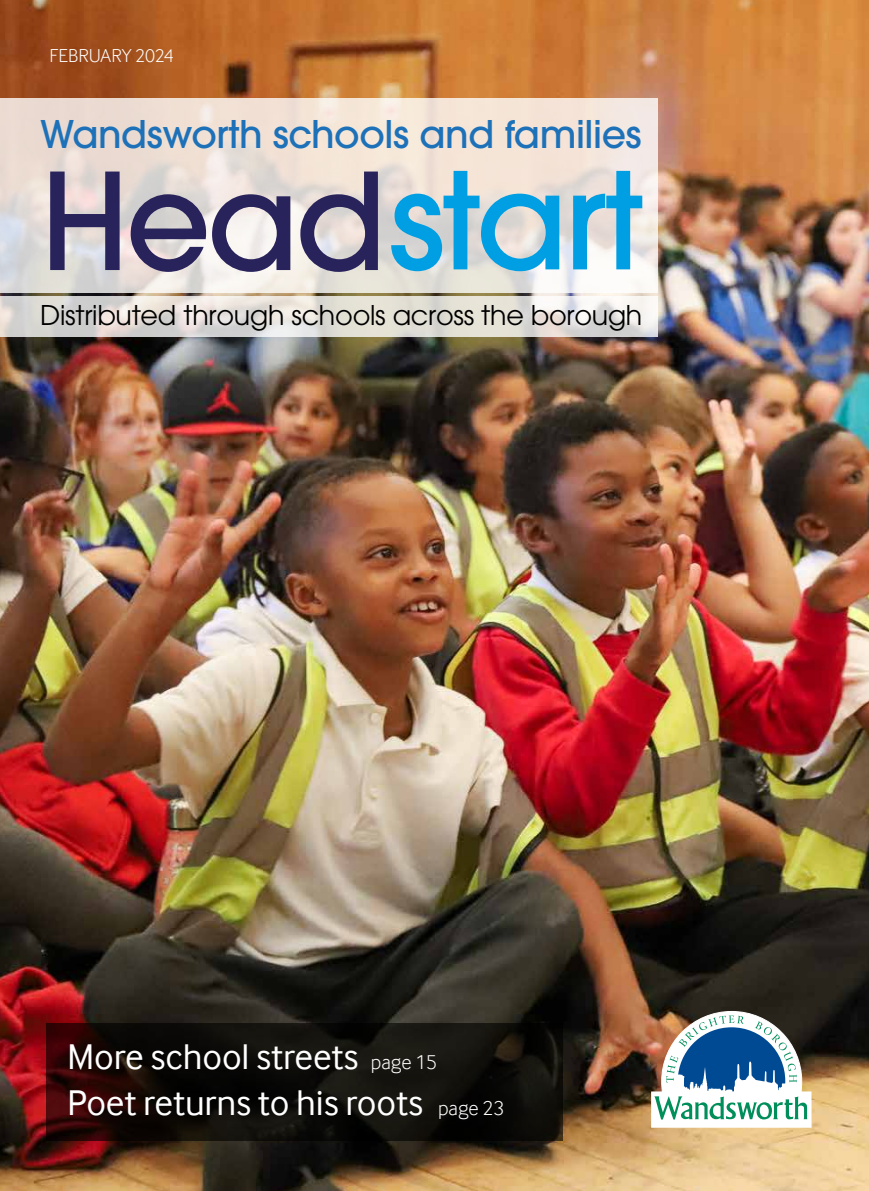
<style>
.page{position:relative;width:869px;height:1191px;background:#fff}
.page>*{position:absolute;margin:0;border:0;box-sizing:border-box;transform-origin:0 0}
.t1{font:500 133px "ITC Avant Garde Pro";letter-spacing:-.03em;color:#009fe3}
.t2{font:500 37.8px "ITC Avant Garde Pro";letter-spacing:-.01em;color:#1d71b8}
.t3{font:36.75px/45.5px "Inter Face";letter-spacing:-.005em;color:#fff}
.t4{font:26.95px "ITC Avant Garde Pro";letter-spacing:-.01em;color:#000}
.t5{font:300 19.25px "Inter Face";color:#fff}
.s1{color:#29235c}
.s2{font-weight:300;font-size:21px}
</style>
<div class="page">
<img style="left:0;top:0;width:868px;height:1191px">
<svg style="left:0;top:98px;width:656px;height:195px;background:#ebe1da"></svg>
<svg style="left:0;top:296px;width:656px;height:41px;background:#e1ded9"></svg>
<svg style="left:651px;top:1011px;width:159px;height:116px"></svg>
<svg style="left:46px;top:1023px;width:516px;height:118px;background:#130c09"></svg>
<p class="t5" style="left:50px;top:45px;width:125px">FEBRUARY 2024</p>
<p class="t2" style="left:40px;top:110px;width:602px">Wandsworth schools and families</p>
<h1 class="t1" style="left:40px;top:136px;width:603px"><span class="s1">Head</span>start</h1>
<p class="t4" style="left:40px;top:298px;width:603px">Distributed through schools across the borough</p>
<p class="t3" style="left:67px;top:1034px;width:438px">More school streets <span class="s2">page 15<br></span>Poet returns to his roots <span class="s2">page 23</span></p>
</div>
